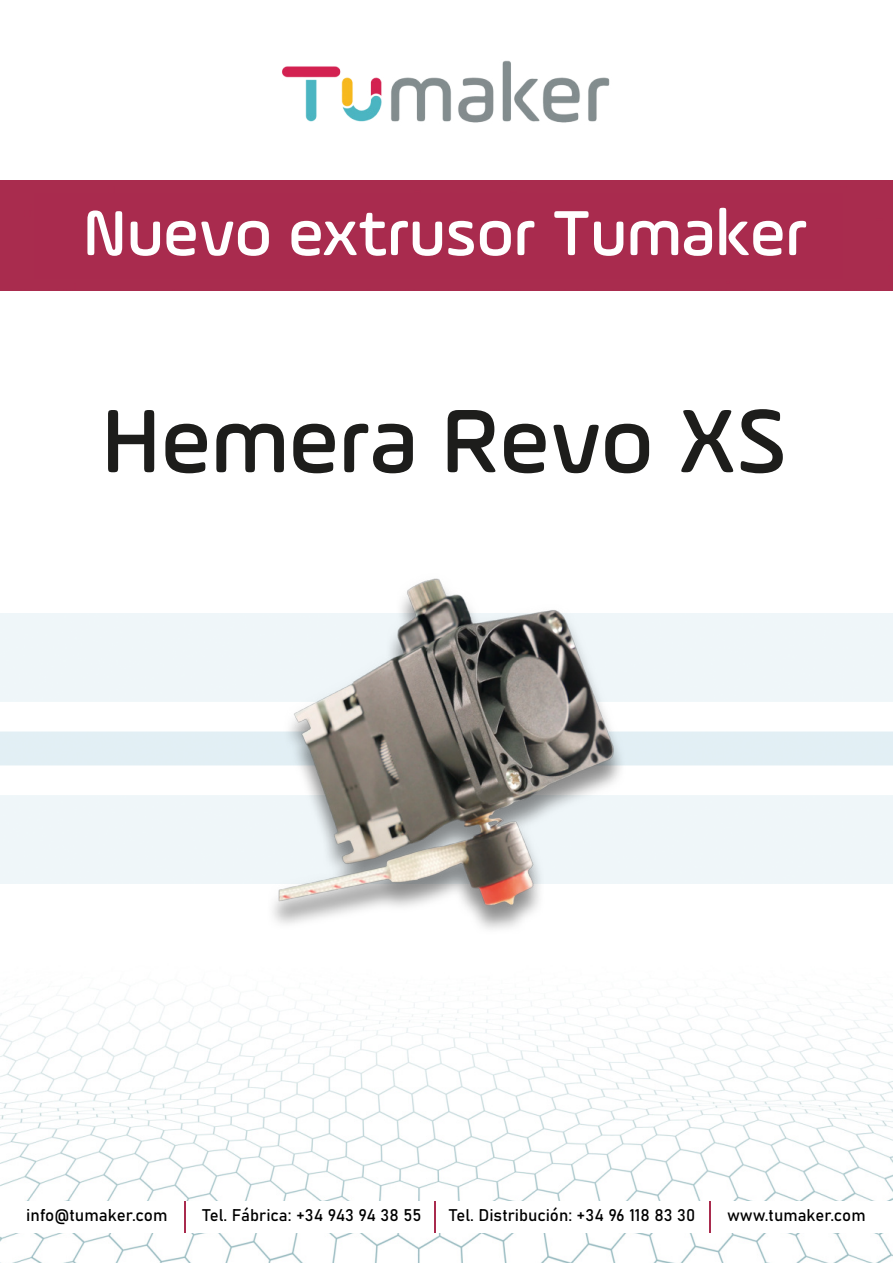
<style>
.page{position:relative;width:893px;height:1263px;background:#fff}
.page>*{position:absolute;margin:0;border:0;box-sizing:border-box;transform-origin:0 0}
.t1{font:500 95.85px "Ample Soft Pro";color:#1d1d1b}
.t2{font:500 67.65px "Ample Soft Pro";color:#fff}
.t3{font:16.95px "Bahnschrift";color:#000}
.t4{font:16.65px "Bahnschrift";color:#000}
</style>
<div class="page">
<img style="left:0;top:883px;width:893px;height:380px">
<div style="left:0;top:1201px;width:893px;height:32px;background:#fff"></div>
<img style="left:282px;top:60px;width:328px;height:63px">
<div style="left:0;top:180px;width:893px;height:110px;background:#a92c4e"></div>
<img style="left:241px;top:578px;width:409px;height:365px">
<div style="left:34px;top:193px;width:808px;height:85px;background:#a92b4e"></div>
<hr style="left:184px;top:1201px;width:2px;height:32px;background:#a92b4e">
<hr style="left:434px;top:1201px;width:1px;height:32px;background:#a92b4e">
<hr style="left:709px;top:1201px;width:2px;height:32px;background:#a92b4e">
<h2 class="t2" style="left:83px;top:207px;width:726px">Nuevo extrusor Tumaker</h2>
<h1 class="t1" style="left:101px;top:404px;width:687px">Hemera Revo XS</h1>
<p class="t3" style="left:26px;top:1207px;width:143px">info@tumaker.com</p>
<p class="t4" style="left:203px;top:1208px;width:220px">Tel. Fábrica: +34 943 94 38 55</p>
<p class="t4" style="left:449px;top:1208px;width:247px">Tel. Distribución: +34 96 118 83 30</p>
<p class="t4" style="left:727px;top:1208px;width:140px">www.tumaker.com</p>
</div>
